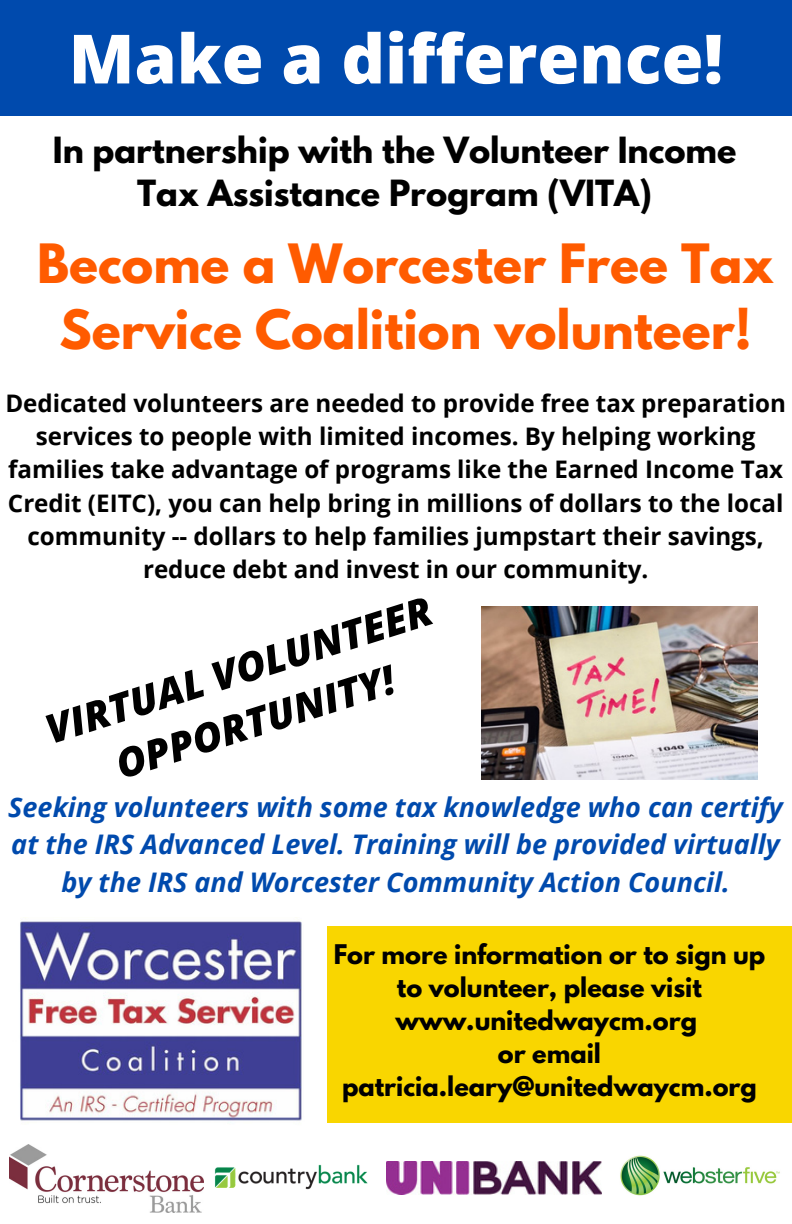
<style>
.page{position:relative;width:792px;height:1224px;background:#fff}
.page>*{position:absolute;margin:0;border:0;box-sizing:border-box;transform-origin:0 0}
.t1{font:800 68px "Open Sans";color:#fff}
.t2{font:700 48px/66px "League Spartan";color:#ff5b00;text-align:center}
.t3{font:italic 800 40.2px/54.8px "Open Sans";color:#000;text-align:center}
.t4{font:700 32px/43.6px "League Spartan";color:#000;text-align:center}
.t5{font:italic 700 27px/37.6px "Open Sans";color:#004aad;text-align:center}
.t6{font:700 24.2px/33.2px "Open Sans";color:#000;text-align:center}
.t7{font:700 24px/33px "League Spartan";color:#000;text-align:center}
</style>
<div class="page">
<div style="left:0;top:0;width:792px;height:115px;background:#004aad"></div>
<div style="left:327px;top:926px;width:465px;height:196px;background:#f9d600"></div>
<img style="left:20px;top:917px;width:282px;height:204px">
<img style="left:482px;top:607px;width:276px;height:172px">
<img style="left:187px;top:1161px;width:213px;height:52px">
<img style="left:10px;top:1145px;width:193px;height:67px">
<img style="left:387px;top:1162px;width:214px;height:33px">
<img style="left:620px;top:1155px;width:160px;height:41px">
<p class="t1" style="left:69px;top:11px;width:656px">Make a difference!</p>
<p class="t4" style="left:53px;top:132px;width:685px">In partnership with the Volunteer Income<br>Tax Assistance Program (VITA)</p>
<p class="t2" style="left:37px;top:237px;width:738px">Become a Worcester Free Tax<br>Service Coalition volunteer!</p>
<p class="t6" style="left:5px;top:386px;width:782px">Dedicated volunteers are needed to provide free tax preparation services to people with limited incomes. By helping working families take advantage of programs like the Earned Income Tax Credit (EITC), you can help bring in millions of dollars to the local community -- dollars to help families jumpstart their savings, reduce debt and invest in our community.</p>
<p class="t3" style="left:38px;top:705px;width:404px;rotate:-18deg">VIRTUAL VOLUNTEER<br>OPPORTUNITY!</p>
<p class="t5" style="left:8px;top:788px;width:776px">Seeking volunteers with some tax knowledge who can certify at the IRS Advanced Level. Training will be provided virtually by the IRS and Worcester Community Action Council.</p>
<p class="t7" style="left:334px;top:941px;width:433px">For more information or to sign up to volunteer, please visit www.unitedwaycm.org</p>
<p class="t7" style="left:342px;top:1040px;width:416px">or email patricia.leary@unitedwaycm.org</p>
</div>
